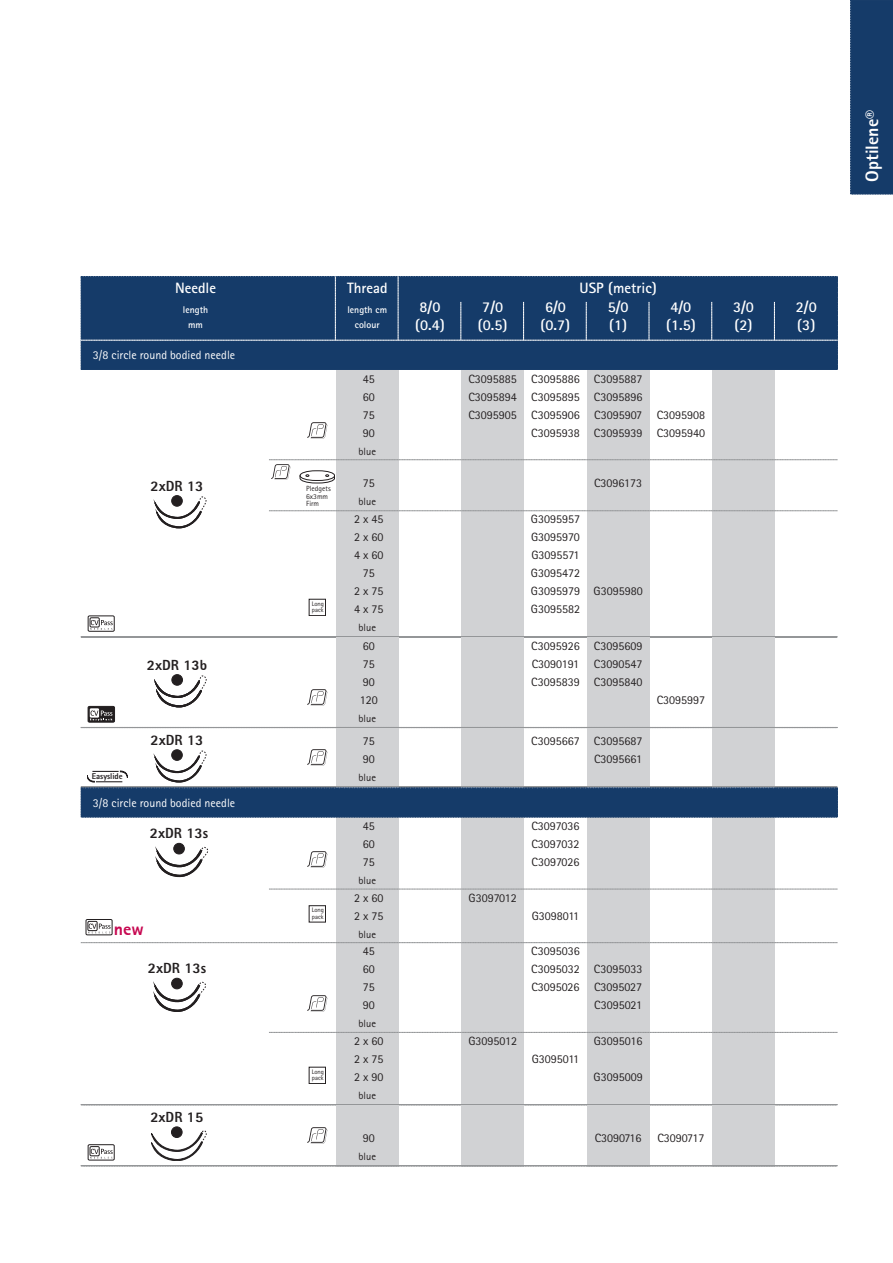
<style>
.page{position:relative;width:893px;height:1263px;background:#fff}
.page>*{position:absolute;margin:0;border:0;box-sizing:border-box;transform-origin:0 0}
.t1{font:800 18px "Rotis Sans Serif Pro";color:#fff}
.t2{font:800 18px "Rotis Sans Serif";color:#c70851}
.t3{font:700 15px/18px "Rotis Sans Serif Pro";color:#fff}
.t4{font:800 14.7px "Rotis Sans Serif";color:#231f20}
.t5{font:12px/18px "Rotis Sans Serif Pro";color:#231f20;text-align:justify}
.t6{font:12px "Rotis Sans Serif Pro";color:#fff}
.t7{font:12px/18px "Rotis Sans Serif Pro";letter-spacing:.26em;color:#231f20;text-align:center}
.t8{font:10.5px "Rotis Sans Serif Pro";color:#231f20}
.t9{font:700 9.75px/15px "Rotis Sans Serif Pro";color:#fff;text-align:center}
.t10{font:800 8.4px "Rotis Sans Serif";color:#231f20}
.t11{font:7.5px/7.5px "Rotis Sans Serif Pro";color:#231f20}
.t12{font:6.6px/6.6px "Rotis Sans Serif";color:#231f20}
</style>
<div class="page">
<div style="left:850px;top:0;width:43px;height:194px;background:#153b69"></div>
<div style="left:336px;top:276px;width:63px;height:361px;background:#d1d2d4"></div>
<div style="left:461px;top:276px;width:63px;height:361px;background:#d1d2d4"></div>
<div style="left:587px;top:276px;width:62px;height:361px;background:#d1d2d4"></div>
<div style="left:712px;top:276px;width:63px;height:361px;background:#d1d2d4"></div>
<svg style="left:81px;top:636px;width:756px;height:1px"></svg>
<div style="left:309px;top:599px;width:17px;height:17px;border:1px solid #231f20"></div>
<svg style="left:300px;top:470px;width:35px;height:13px"></svg>
<img style="left:271px;top:464px;width:20px;height:16px">
<img style="left:307px;top:422px;width:21px;height:17px">
<svg style="left:154px;top:496px;width:52px;height:32px"></svg>
<div style="left:82px;top:341px;width:755px;height:28px;background:#153b69"></div>
<div style="left:81px;top:340px;width:757px;height:30px;border:1px dashed #183d6a"></div>
<svg style="left:269px;top:510px;width:569px;height:1px"></svg>
<svg style="left:269px;top:459px;width:569px;height:1px"></svg>
<div style="left:88px;top:616px;width:26px;height:15px;border:1px solid #231f20"></div>
<div style="left:90px;top:618px;width:9px;height:9px;border:1px solid #231f20"></div>
<svg style="left:90px;top:620px;width:23px;height:10px"></svg>
<div style="left:81px;top:276px;width:757px;height:65px;background:#153b69"></div>
<div style="left:336px;top:637px;width:63px;height:91px;background:#d1d2d4"></div>
<div style="left:461px;top:637px;width:63px;height:91px;background:#d1d2d4"></div>
<div style="left:587px;top:637px;width:62px;height:91px;background:#d1d2d4"></div>
<div style="left:712px;top:637px;width:63px;height:91px;background:#d1d2d4"></div>
<svg style="left:81px;top:727px;width:756px;height:1px"></svg>
<img style="left:307px;top:689px;width:21px;height:17px">
<svg style="left:154px;top:675px;width:53px;height:32px"></svg>
<div style="left:88px;top:706px;width:27px;height:16px;background:#231f20"></div>
<div style="left:88px;top:706px;width:27px;height:16px;border:1px solid #231f20"></div>
<div style="left:90px;top:708px;width:9px;height:10px;background:#fff"></div>
<svg style="left:90px;top:710px;width:22px;height:11px"></svg>
<div style="left:336px;top:728px;width:63px;height:60px;background:#d1d2d4"></div>
<div style="left:461px;top:728px;width:63px;height:60px;background:#d1d2d4"></div>
<div style="left:587px;top:728px;width:62px;height:60px;background:#d1d2d4"></div>
<div style="left:712px;top:728px;width:63px;height:60px;background:#d1d2d4"></div>
<img style="left:312px;top:749px;width:14px;height:1px">
<svg style="left:81px;top:750px;width:756px;height:38px"></svg>
<div style="left:336px;top:788px;width:63px;height:317px;background:#d1d2d4"></div>
<div style="left:461px;top:788px;width:63px;height:317px;background:#d1d2d4"></div>
<div style="left:587px;top:788px;width:62px;height:317px;background:#d1d2d4"></div>
<div style="left:712px;top:788px;width:63px;height:317px;background:#d1d2d4"></div>
<svg style="left:81px;top:1104px;width:756px;height:1px"></svg>
<div style="left:309px;top:1067px;width:17px;height:17px;border:1px solid #231f20"></div>
<img style="left:307px;top:995px;width:21px;height:17px">
<div style="left:309px;top:905px;width:17px;height:17px;border:1px solid #231f20"></div>
<img style="left:307px;top:852px;width:21px;height:16px">
<div style="left:172px;top:978px;width:10px;height:11px;background:#231f20;border-radius:50%"></div>
<div style="left:172px;top:978px;width:10px;height:11px;border:1px solid #231f20;border-radius:50%"></div>
<svg style="left:153px;top:981px;width:53px;height:31px"></svg>
<div style="left:82px;top:789px;width:755px;height:27px;background:#153b69"></div>
<div style="left:81px;top:788px;width:757px;height:29px;border:1px dashed #183d6a"></div>
<svg style="left:269px;top:1032px;width:569px;height:1px"></svg>
<svg style="left:81px;top:942px;width:757px;height:1px"></svg>
<svg style="left:269px;top:888px;width:569px;height:1px"></svg>
<div style="left:336px;top:1105px;width:63px;height:61px;background:#d1d2d4"></div>
<div style="left:461px;top:1105px;width:63px;height:61px;background:#d1d2d4"></div>
<div style="left:587px;top:1105px;width:62px;height:61px;background:#d1d2d4"></div>
<div style="left:712px;top:1105px;width:63px;height:61px;background:#d1d2d4"></div>
<img style="left:310px;top:1128px;width:17px;height:2px">
<div style="left:171px;top:1127px;width:11px;height:10px;background:#231f20;border-radius:50%"></div>
<div style="left:171px;top:1127px;width:11px;height:10px;border:1px solid #231f20;border-radius:50%"></div>
<svg style="left:81px;top:1130px;width:756px;height:36px"></svg>
<div style="left:174px;top:843px;width:10px;height:11px;background:#231f20;border-radius:50%"></div>
<div style="left:174px;top:843px;width:10px;height:11px;border:1px solid #231f20;border-radius:50%"></div>
<svg style="left:155px;top:846px;width:53px;height:31px"></svg>
<div style="left:86px;top:919px;width:26px;height:16px;border:1px solid #231f20"></div>
<div style="left:88px;top:921px;width:9px;height:10px;border:1px solid #231f20"></div>
<svg style="left:88px;top:923px;width:23px;height:10px"></svg>
<p class="t3" style="left:175px;top:281px;width:43px">Needle</p>
<p class="t3" style="left:347px;top:281px;width:42px">Thread</p>
<p class="t3" style="left:580px;top:281px;width:79px">USP (metric)</p>
<p class="t9" style="left:183px;top:304px;width:27px">length mm</p>
<p class="t9" style="left:347px;top:304px;width:41px">length cm colour</p>
<p class="t3" style="left:415px;top:300px;width:31px">8/0 (0.4)</p>
<p class="t3" style="left:478px;top:300px;width:31px">7/0 (0.5)</p>
<p class="t3" style="left:541px;top:300px;width:31px">6/0 (0.7)</p>
<p class="t3" style="left:608px;top:300px;width:22px">5/0 (1)</p>
<p class="t3" style="left:666px;top:300px;width:31px">4/0 (1.5)</p>
<p class="t6" style="left:93px;top:351px;width:144px">3/8 circle round bodied needle</p>
<p class="t4" style="left:151px;top:480px;width:54px">2xDR 13</p>
<p class="t4" style="left:147px;top:655px;width:62px">2xDR 13b</p>
<p class="t10" style="left:92px;top:773px;width:32px">Easyslide</p>
<p class="t4" style="left:151px;top:734px;width:54px">2xDR 13</p>
<p class="t6" style="left:93px;top:798px;width:144px">3/8 circle round bodied needle</p>
<p class="t4" style="left:150px;top:828px;width:60px">2xDR 13s</p>
<h1 class="t2" style="left:114px;top:922px;width:32px">new</h1>
<p class="t4" style="left:148px;top:963px;width:60px">2xDR 13s</p>
<p class="t4" style="left:150px;top:1112px;width:54px">2xDR 15</p>
<p class="t11" style="left:306px;top:486px;width:26px">Pledgets<br>6x3mm<br>Firm</p>
<p class="t12" style="left:312px;top:601px;width:14px">Long pack</p>
<p class="t12" style="left:312px;top:907px;width:14px">Long pack</p>
<p class="t12" style="left:312px;top:1069px;width:14px">Long pack</p>
<p class="t5" style="left:363px;top:371px;width:13px">45<br>60<br>75<br>90</p>
<p class="t8" style="left:359px;top:447px;width:19px">blue</p>
<p class="t5" style="left:468px;top:371px;width:50px">C3095885<br>C3095894<br>C3095905</p>
<p class="t5" style="left:531px;top:371px;width:50px">C3095886<br>C3095895<br>C3095906<br>C3095938</p>
<p class="t5" style="left:594px;top:371px;width:50px">C3095887<br>C3095896<br>C3095907<br>C3095939</p>
<p class="t5" style="left:363px;top:476px;width:13px">75</p>
<p class="t5" style="left:594px;top:476px;width:49px">C3096173</p>
<p class="t8" style="left:359px;top:498px;width:19px">blue</p>
<p class="t7" style="left:354px;top:512px;width:31px">2x45<br>2x60<br>4x60<br>75<br>2x75<br>4x75</p>
<p class="t8" style="left:359px;top:624px;width:19px">blue</p>
<p class="t5" style="left:360px;top:639px;width:19px;text-align:left">60<br>75<br>90<br>120</p>
<p class="t8" style="left:359px;top:715px;width:19px">blue</p>
<p class="t5" style="left:531px;top:512px;width:51px">G3095957<br>G3095970<br>G3095571<br>G3095472<br>G3095979<br>G3095582</p>
<p class="t5" style="left:531px;top:639px;width:50px">C3095926<br>C3090191<br>C3095839</p>
<p class="t5" style="left:363px;top:734px;width:13px">75</p>
<p class="t5" style="left:531px;top:734px;width:50px">C3095667</p>
<p class="t5" style="left:363px;top:752px;width:13px">90</p>
<p class="t8" style="left:359px;top:774px;width:19px">blue</p>
<p class="t5" style="left:594px;top:584px;width:51px">G3095980</p>
<p class="t5" style="left:594px;top:639px;width:50px">C3095609<br>C3090547<br>C3095840</p>
<p class="t5" style="left:594px;top:734px;width:50px">C3095687<br>C3095661</p>
<p class="t5" style="left:657px;top:407px;width:50px">C3095908<br>C3095940</p>
<p class="t5" style="left:657px;top:693px;width:50px">C3095997</p>
<p class="t5" style="left:363px;top:819px;width:13px">45<br>60<br>75</p>
<p class="t8" style="left:359px;top:877px;width:19px">blue</p>
<p class="t5" style="left:354px;top:890px;width:31px">2x60</p>
<p class="t5" style="left:469px;top:890px;width:50px">G3097012</p>
<p class="t5" style="left:354px;top:908px;width:31px">2x75</p>
<p class="t8" style="left:359px;top:930px;width:19px">blue</p>
<p class="t5" style="left:363px;top:944px;width:13px">45<br>60<br>75<br>90</p>
<p class="t8" style="left:359px;top:1020px;width:19px">blue</p>
<p class="t5" style="left:354px;top:1034px;width:31px">2x60</p>
<p class="t5" style="left:468px;top:1034px;width:50px">G3095012</p>
<p class="t7" style="left:354px;top:1052px;width:31px;text-align:left">2x75<br>2x90</p>
<p class="t8" style="left:359px;top:1092px;width:19px">blue</p>
<p class="t5" style="left:531px;top:819px;width:49px">C3097036<br>C3097032<br>C3097026</p>
<p class="t5" style="left:532px;top:908px;width:49px">G3098011</p>
<p class="t5" style="left:531px;top:944px;width:50px">C3095036<br>C3095032<br>C3095026</p>
<p class="t5" style="left:532px;top:1052px;width:49px">G3095011</p>
<p class="t5" style="left:594px;top:962px;width:50px">C3095033<br>C3095027<br>C3095021</p>
<p class="t5" style="left:594px;top:1034px;width:50px">G3095016</p>
<p class="t5" style="left:594px;top:1070px;width:51px">G3095009</p>
<p class="t5" style="left:363px;top:1131px;width:13px">90</p>
<p class="t5" style="left:595px;top:1131px;width:48px">C3090716</p>
<p class="t5" style="left:657px;top:1131px;width:48px">C3090717</p>
<p class="t8" style="left:358px;top:1153px;width:19px">blue</p>
<p class="t3" style="left:733px;top:300px;width:22px">3/0 (2)</p>
<p class="t3" style="left:796px;top:300px;width:22px">2/0 (3)</p>
<h1 class="t1" style="left:866px;top:182px;width:73px;rotate:-90deg">Optilene®</h1>
</div>
